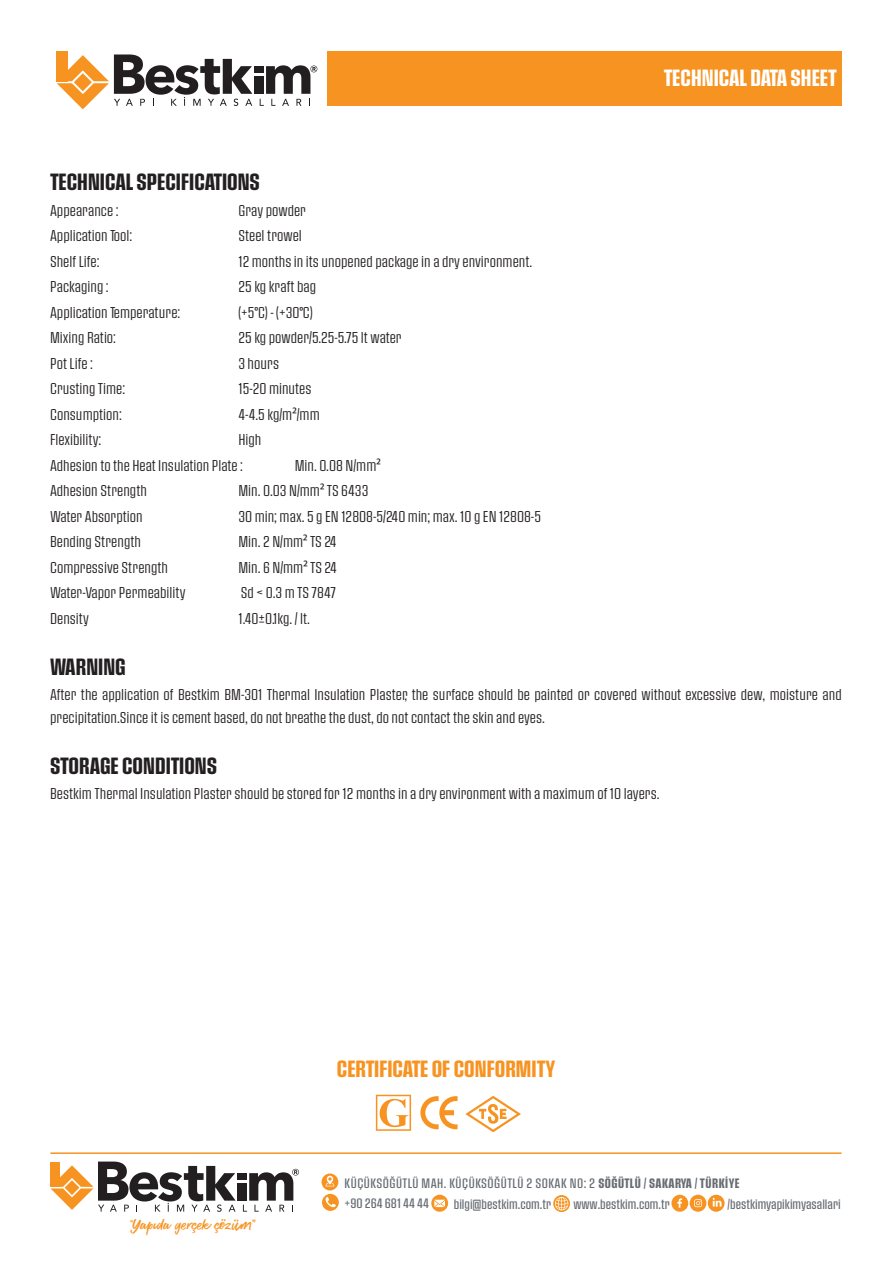
<style>
.page{position:relative;width:893px;height:1263px;background:#fff}
.page>*{position:absolute;margin:0;border:0;box-sizing:border-box;transform-origin:0 0}
.t1{font:22.5px "Pressio No.44";color:#231f20;scale:.94 1}
.t2{font:22.5px "Pressio No.44";color:#f79321;scale:.94 1}
.t3{font:22.5px "Pressio No.44";color:#fff;scale:.94 1}
.t4{font:19.8px "Brush Marker";color:#f79321}
.t5{font:15px/25.5px "Pressio No.41";color:#231f20;scale:.94 1}
.t6{font:13.05px/20.2px "Pressio No.42";letter-spacing:.035em;color:#676c72;scale:.94 1}
.t7{font:13.05px "Pressio No.42";color:#676c72;scale:.94 1}
.s1{font-family:"Myriad Pro"}
.s2{font-family:"Pressio No.44"}
</style>
<div class="page">
<div style="left:57px;top:51px;width:11px;height:30px;background:#f79321"></div>
<svg style="left:57px;top:54px;width:195px;height:55px"></svg>
<svg style="left:260px;top:65px;width:57px;height:41px"></svg>
<div style="left:254px;top:66px;width:9px;height:7px;background:#231f20"></div>
<div style="left:254px;top:76px;width:9px;height:18px;background:#231f20"></div>
<div style="left:328px;top:51px;width:514px;height:55px;background:#f79321"></div>
<svg style="left:322px;top:1173px;width:16px;height:17px"></svg>
<svg style="left:325px;top:1176px;width:9px;height:10px"></svg>
<svg style="left:322px;top:1194px;width:17px;height:17px"></svg>
<svg style="left:325px;top:1197px;width:11px;height:11px"></svg>
<svg style="left:431px;top:1195px;width:17px;height:17px"></svg>
<svg style="left:434px;top:1200px;width:11px;height:7px"></svg>
<svg style="left:708px;top:1195px;width:17px;height:17px"></svg>
<div style="left:690px;top:1195px;width:16px;height:17px;background:#f79321;border-radius:50%"></div>
<div style="left:671px;top:1195px;width:17px;height:17px;background:#f79321;border-radius:50%"></div>
<svg style="left:677px;top:1198px;width:5px;height:10px"></svg>
<svg style="left:694px;top:1199px;width:8px;height:8px"></svg>
<svg style="left:713px;top:1198px;width:8px;height:8px"></svg>
<svg style="left:243px;top:1169px;width:56px;height:42px"></svg>
<div style="left:238px;top:1173px;width:9px;height:7px;background:#231f20"></div>
<div style="left:238px;top:1183px;width:9px;height:17px;background:#231f20"></div>
<svg style="left:51px;top:1161px;width:185px;height:51px"></svg>
<svg style="left:553px;top:1195px;width:17px;height:17px"></svg>
<svg style="left:555px;top:1197px;width:13px;height:13px"></svg>
<hr style="left:50px;top:1152px;width:791px;height:2px;background:#f79321">
<svg style="left:465px;top:1096px;width:56px;height:36px"></svg>
<svg style="left:420px;top:1096px;width:38px;height:33px"></svg>
<svg style="left:376px;top:1095px;width:35px;height:36px"></svg>
<h1 class="t1" style="left:50px;top:169px;width:225px">TECHNICAL SPECIFICATIONS</h1>
<p class="t5" style="left:50px;top:197px;width:74px">Appearance :</p>
<p class="t5" style="left:238px;top:197px;width:74px">Gray powder</p>
<p class="t5" style="left:50px;top:223px;width:89px">Application Tool:</p>
<p class="t5" style="left:238px;top:223px;width:69px">Steel trowel</p>
<p class="t5" style="left:50px;top:248px;width:54px">Shelf Life:</p>
<p class="t5" style="left:238px;top:248px;width:314px">12 months in its unopened package in a dry environment.</p>
<p class="t5" style="left:50px;top:274px;width:64px">Packaging :</p>
<p class="t5" style="left:238px;top:274px;width:84px">25 kg kraft bag</p>
<p class="t5" style="left:50px;top:299px;width:140px">Application Temperature:</p>
<p class="t5" style="left:238px;top:299px;width:81px">(+5°C) - (+30°C)</p>
<p class="t5" style="left:50px;top:325px;width:72px">Mixing Ratio:</p>
<p class="t5" style="left:238px;top:325px;width:175px">25 kg powder/5.25-5.75 lt water</p>
<p class="t5" style="left:50px;top:350px;width:47px">Pot Life :</p>
<p class="t5" style="left:238px;top:350px;width:45px">3 hours</p>
<p class="t5" style="left:50px;top:376px;width:82px">Crusting Time:</p>
<p class="t5" style="left:238px;top:376px;width:79px">15-20 minutes</p>
<p class="t5" style="left:50px;top:401px;width:78px">Consumption:</p>
<p class="t5" style="left:238px;top:401px;width:88px">4-4.5 kg/m<span class="s1">²</span>/mm</p>
<p class="t5" style="left:50px;top:427px;width:56px">Flexibility:</p>
<p class="t5" style="left:50px;top:427px;width:226px;text-indent:188px">High<br>Adhesion to the Heat Insulation Plate :</p>
<p class="t5" style="left:295px;top:452px;width:93px">Min. 0.08 N/mm<span class="s1">²</span></p>
<h1 class="t3" style="left:664px;top:65px;width:186px">TECHNICAL DATA SHEET</h1>
<p class="t5" style="left:50px;top:478px;width:105px">Adhesion Strength</p>
<p class="t5" style="left:238px;top:478px;width:140px">Min. 0.03 N/mm<span class="s1">²</span> TS 6433</p>
<p class="t5" style="left:50px;top:503px;width:100px">Water Absorption</p>
<p class="t5" style="left:238px;top:503px;width:323px">30 min; max. 5 g EN 12808-5/240 min; max. 10 g EN 12808-5</p>
<p class="t5" style="left:50px;top:529px;width:98px">Bending Strength</p>
<p class="t5" style="left:238px;top:529px;width:106px">Min. 2 N/mm<span class="s1">²</span> TS 24</p>
<p class="t5" style="left:50px;top:554px;width:127px">Compressive Strength</p>
<p class="t5" style="left:238px;top:554px;width:106px">Min. 6 N/mm<span class="s1">²</span> TS 24</p>
<p class="t5" style="left:50px;top:580px;width:146px">Water-Vapor Permeability</p>
<p class="t5" style="left:241px;top:580px;width:103px">Sd &lt; 0.3 m TS 7847</p>
<p class="t5" style="left:50px;top:605px;width:43px">Density</p>
<p class="t5" style="left:238px;top:605px;width:78px">1.40±0.1kg. / lt.</p>
<h1 class="t1" style="left:50px;top:654px;width:82px">WARNING</h1>
<p class="t5" style="left:50px;top:683px;width:844px;line-height:22.5px">After the application of Bestkim BM-301 Thermal Insulation Plaster, the surface should be painted or covered without excessive dew, moisture and precipitation.Since it is cement based, do not breathe the dust, do not contact the skin and eyes.</p>
<h1 class="t1" style="left:50px;top:753px;width:179px">STORAGE CONDITIONS</h1>
<p class="t5" style="left:50px;top:781px;width:650px">Bestkim Thermal Insulation Plaster should be stored for 12 months in a dry environment with a maximum of 10 layers.</p>
<h1 class="t2" style="left:337px;top:1055px;width:234px">CERTIFICATE OF CONFORMITY</h1>
<h2 class="t4" style="left:130px;top:1214px;width:127px">“Yapıda gerçek çözüm”</h2>
<p class="t6" style="left:344px;top:1172px;width:422px">KÜÇÜKSÖĞÜTLÜ MAH. KÜÇÜKSÖĞÜTLÜ 2 SOKAK NO: 2 <span class="s2">SÖĞÜTLÜ / SAKARYA / TÜRKİYE </span>+90 264 681 44 44</p>
<p class="t7" style="left:454px;top:1196px;width:105px">bilgi@bestkim.com.tr</p>
<p class="t7" style="left:573px;top:1196px;width:104px">www.bestkim.com.tr</p>
<p class="t7" style="left:728px;top:1196px;width:122px">/bestkimyapikimyasallari</p>
</div>
